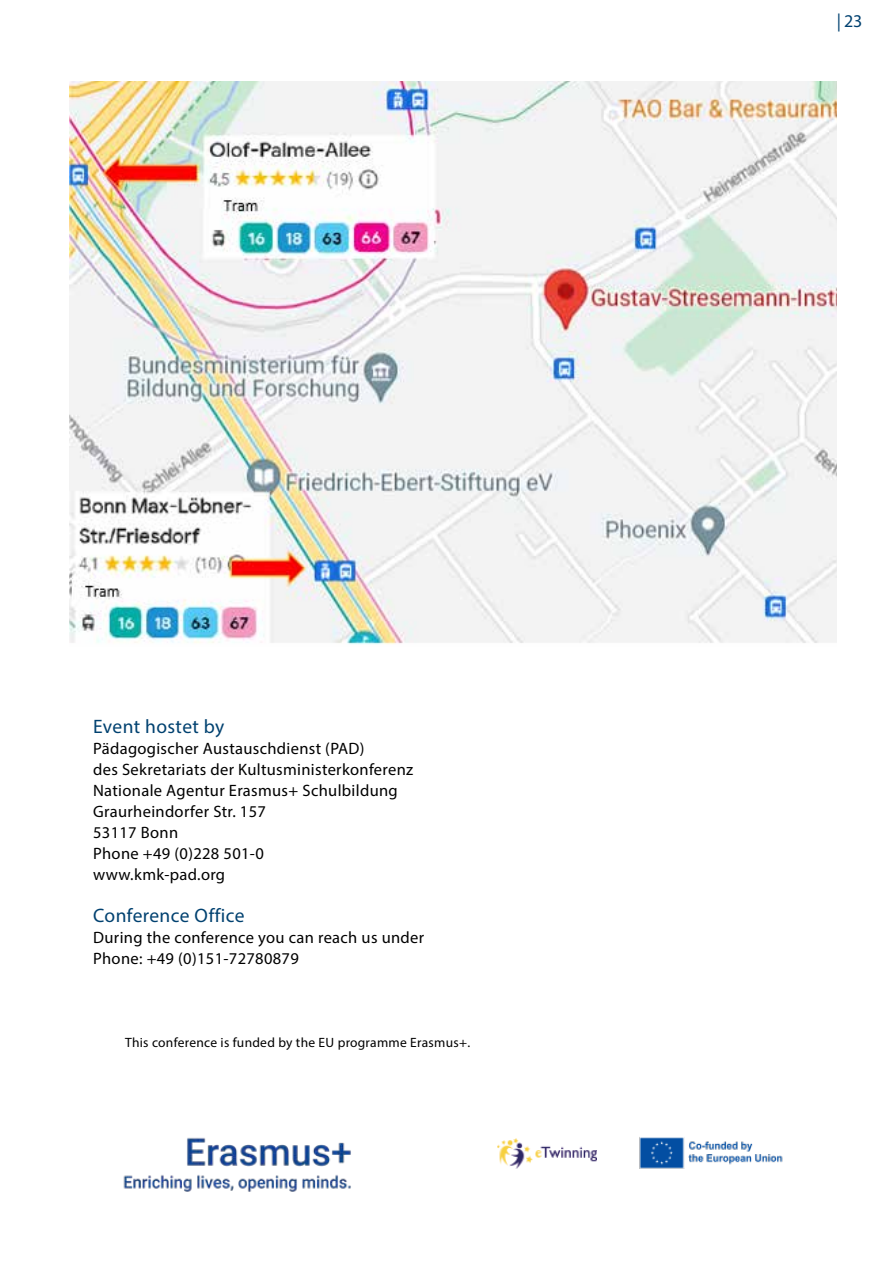
<style>
.page{position:relative;width:893px;height:1263px;background:#fff}
.page>*{position:absolute;margin:0;border:0;box-sizing:border-box;transform-origin:0 0}
.t1{font:19.5px "Myriad Pro";letter-spacing:.02em;color:#004170}
.t2{font:18px "Myriad Pro";color:#004170}
.t3{font:16.5px/21px "Myriad Pro";letter-spacing:.02em;color:#000}
.t4{font:13.5px "Myriad Pro";letter-spacing:.02em;color:#000}
</style>
<div class="page">
<img style="left:69px;top:81px;width:768px;height:564px">
<img style="left:123px;top:1137px;width:228px;height:55px">
<img style="left:639px;top:1137px;width:144px;height:32px">
<img style="left:497px;top:1138px;width:99px;height:30px">
<p class="t1" style="left:93px;top:715px;width:133px">Event hostet by</p>
<p class="t3" style="left:93px;top:738px;width:322px">Pädagogischer Austauschdienst (PAD)<br>des Sekretariats der Kultusministerkonferenz<br>Nationale Agentur Erasmus+ Schulbildung<br>Graurheindorfer Str. 157<br>53117 Bonn<br>Phone +49 (0)228 501-0<br>www.kmk-pad.org</p>
<p class="t1" style="left:93px;top:904px;width:153px">Conference Office</p>
<p class="t3" style="left:93px;top:927px;width:333px">During the conference you can reach us under<br>Phone: +49 (0)151-72780879</p>
<p class="t4" style="left:125px;top:1034px;width:346px">This conference is funded by the EU programme Erasmus+.</p>
<p class="t2" style="left:837px;top:10px;width:27px">| 23</p>
</div>
